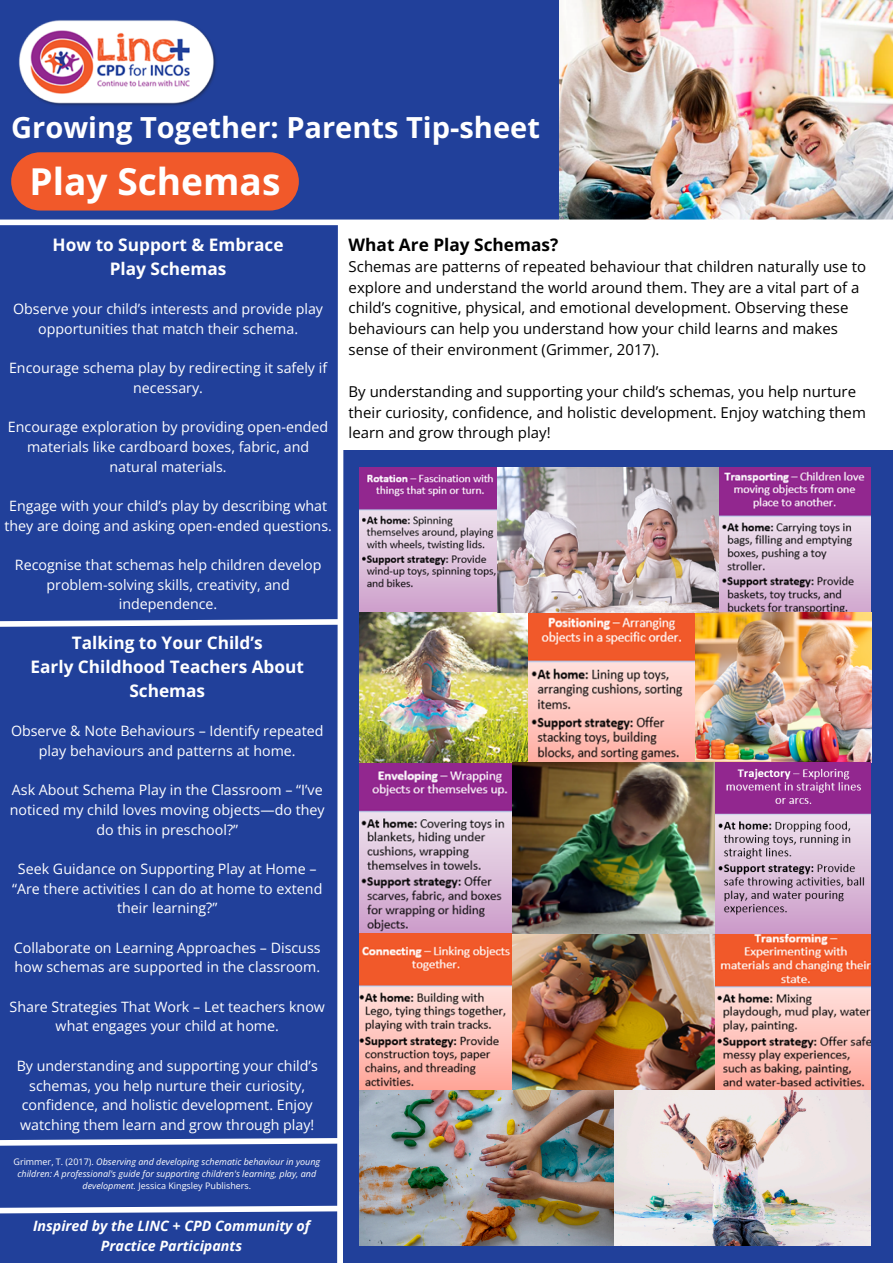
<style>
.page{position:relative;width:893px;height:1263px;background:#21409a}
.page>*{position:absolute;margin:0;border:0;box-sizing:border-box;transform-origin:0 0}
.t1{font:700 37.05px "Open Sans";color:#fff}
.t2{font:700 29.03px "Open Sans";color:#fff}
.t3{font:700 17.25px/23.6px "Open Sans";color:#fff;text-align:center}
.t4{font:700 17.25px "Open Sans";color:#000}
.t5{font:15px/20.9px "Open Sans";color:#000}
.t6{font:14.25px/19.6px "Open Sans";color:#fff;text-align:center}
.t7{font:italic 700 14.25px/19.6px "Open Sans";color:#fff;text-align:center}
.t8{font:italic 9px/12.4px "Open Sans";color:#fff;text-align:center}
.s1{font-style:normal}
</style>
<div class="page">
<img style="left:19px;top:20px;width:197px;height:86px">
<img style="left:559px;top:0;width:334px;height:220px">
<svg style="left:11px;top:152px;width:288px;height:59px;background:#e55730"></svg>
<div style="left:341px;top:221px;width:552px;height:1042px;background:#fff"></div>
<div style="left:0;top:220px;width:893px;height:5px;background:#fff"></div>
<div style="left:343px;top:450px;width:550px;height:813px;background:#21409a"></div>
<img style="left:360px;top:763px;width:152px;height:170px">
<img style="left:512px;top:763px;width:203px;height:327px">
<img style="left:360px;top:467px;width:137px;height:145px">
<img style="left:360px;top:612px;width:337px;height:151px">
<img style="left:497px;top:467px;width:373px;height:146px">
<img style="left:695px;top:612px;width:176px;height:150px">
<img style="left:715px;top:763px;width:155px;height:327px">
<img style="left:360px;top:933px;width:152px;height:157px">
<img style="left:360px;top:1090px;width:255px;height:156px">
<img style="left:615px;top:1090px;width:255px;height:156px">
<svg style="left:0;top:219px;width:346px;height:1044px"></svg>
<p class="t2" style="left:11px;top:107px;width:530px">Growing Together: Parents Tip-sheet</p>
<p class="t1" style="left:30px;top:155px;width:252px">Play Schemas</p>
<p class="t4" style="left:348px;top:233px;width:211px">What Are Play Schemas?</p>
<p class="t5" style="left:348px;top:256px;width:519px">Schemas are patterns of repeated behaviour that children naturally use to explore and understand the world around them. They are a vital part of a child’s cognitive, physical, and emotional development. Observing these behaviours can help you understand how your child learns and makes sense of their environment (Grimmer, 2017).</p>
<p class="t5" style="left:348px;top:380px;width:519px">By understanding and supporting your child’s schemas, you help nurture their curiosity, confidence, and holistic development. Enjoy watching them learn and grow through play!</p>
<p class="t3" style="left:53px;top:232px;width:233px">How to Support &amp; Embrace<br>Play Schemas</p>
<p class="t6" style="left:13px;top:299px;width:311px">Observe your child’s interests and provide play opportunities that match their schema.</p>
<h2 class="t6" style="left:9px;top:358px;width:320px">Encourage schema play by redirecting it safely if necessary.</h2>
<h1 class="t6" style="left:8px;top:417px;width:322px">Encourage exploration by providing open-ended materials like cardboard boxes, fabric, and natural materials.</h1>
<p class="t6" style="left:4px;top:495px;width:329px">Engage with your child’s play by describing what they are doing and asking open-ended questions.</p>
<h5 class="t6" style="left:15px;top:555px;width:308px">Recognise that schemas help children develop problem-solving skills, creativity, and independence.</h5>
<p class="t3" style="left:30px;top:631px;width:275px">Talking to Your Child’s<br>Early Childhood Teachers About<br>Schemas</p>
<p class="t6" style="left:11px;top:721px;width:314px">Observe &amp; Note Behaviours – Identify repeated play behaviours and patterns at home.</p>
<p class="t6" style="left:10px;top:780px;width:316px">Ask About Schema Play in the Classroom – “I’ve noticed my child loves moving objects—do they do this in preschool?”</p>
<p class="t6" style="left:12px;top:858px;width:312px">Seek Guidance on Supporting Play at Home – “Are there activities I can do at home to extend their learning?”</p>
<p class="t6" style="left:14px;top:937px;width:308px;text-align:left">Collaborate on Learning Approaches – Discuss how schemas are supported in the classroom.</p>
<p class="t6" style="left:10px;top:996px;width:317px">Share Strategies That Work – Let teachers know what engages your child at home.</p>
<p class="t6" style="left:17px;top:1055px;width:302px">By understanding and supporting your child’s schemas, you help nurture their curiosity, confidence, and holistic development. Enjoy watching them learn and grow through play!</p>
<p class="t8" style="left:13px;top:1155px;width:308px"><span class="s1">Grimmer, T. (2017).</span> Observing and developing schematic behaviour in young children: A professional's guide for supporting children's learning, play, and development. <span class="s1">Jessica Kingsley Publishers.</span></p>
<p class="t7" style="left:33px;top:1216px;width:278px">Inspired by the LINC + CPD Community of<br>Practice Participants</p>
</div>
